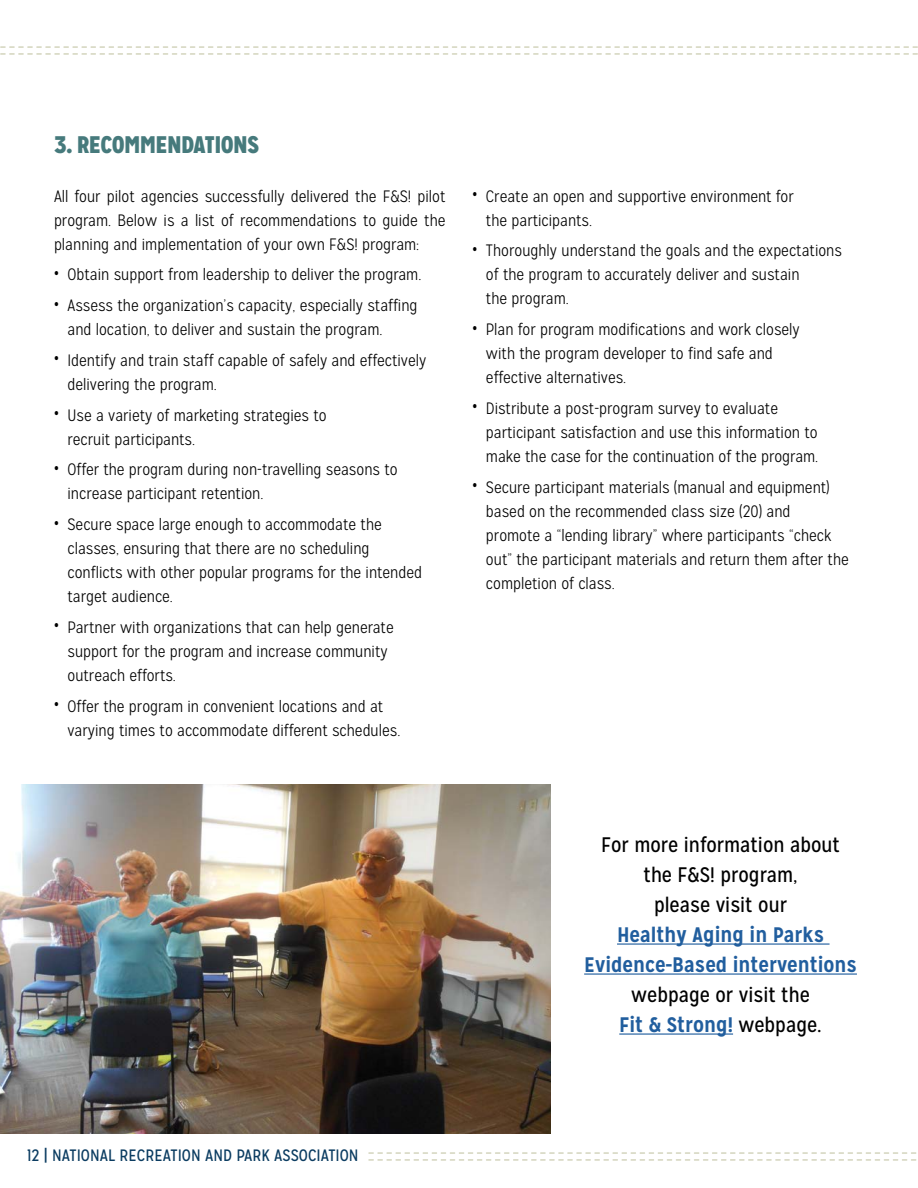
<style>
.page{position:relative;width:918px;height:1188px;background:#fff}
.page>*{position:absolute;margin:0;border:0;box-sizing:border-box;transform-origin:0 0}
.t1{font:900 24px "Mission Gothic";color:#467a7c}
.t2{font:21px/30px "Mission Gothic";color:#000;text-align:center}
.t3{font:700 21px/30px "Mission Gothic";color:#215e9e;text-align:center}
.t4{font:300 16.5px/24px "Mission Gothic";color:#000}
.t5{font:16.5px "Mission Gothic";color:#0b3c61}
.s1{font-family:"Arial Narrow";font-weight:400}
.s2{font-weight:700;color:#215e9e}
</style>
<div class="page">
<svg style="left:369px;top:1152px;width:547px;height:9px"></svg>
<svg style="left:0;top:46px;width:917px;height:9px"></svg>
<img style="left:0;top:784px;width:550px;height:350px">
<hr style="left:617px;top:943px;width:213px;height:2px;background:#215e9e">
<hr style="left:584px;top:973px;width:273px;height:2px;background:#215e9e">
<hr style="left:619px;top:1033px;width:114px;height:2px;background:#215e9e">
<h1 class="t1" style="left:54px;top:129px;width:207px">3. RECOMMENDATIONS</h1>
<p class="t4" style="left:54px;top:184px;width:393px;text-align:justify">All four pilot agencies successfully delivered the F&amp;S! pilot program. Below is a list of recommendations to guide the planning and implementation of your own F&amp;S! program:</p>
<p class="t4" style="left:54px;top:263px;width:369px"><span class="s1">•</span> Obtain support from leadership to deliver the program.</p>
<p class="t4" style="left:67px;top:294px;width:352px;text-indent:-13px"><span class="s1">•</span> Assess the organization’s capacity, especially staffing and location, to deliver and sustain the program.</p>
<p class="t4" style="left:67px;top:348px;width:360px;text-indent:-13px"><span class="s1">•</span> Identify and train staff capable of safely and effectively delivering the program.</p>
<p class="t4" style="left:67px;top:403px;width:261px;text-indent:-13px"><span class="s1">•</span> Use a variety of marketing strategies to recruit participants.</p>
<p class="t4" style="left:67px;top:458px;width:332px;text-indent:-13px"><span class="s1">•</span> Offer the program during non-travelling seasons to increase participant retention.</p>
<p class="t4" style="left:67px;top:513px;width:356px;text-indent:-13px"><span class="s1">•</span> Secure space large enough to accommodate the classes, ensuring that there are no scheduling conflicts with other popular programs for the intended target audience.</p>
<p class="t4" style="left:67px;top:615px;width:328px;text-indent:-13px"><span class="s1">•</span> Partner with organizations that can help generate support for the program and increase community outreach efforts.</p>
<p class="t4" style="left:67px;top:694px;width:334px;text-indent:-13px"><span class="s1">•</span> Offer the program in convenient locations and at varying times to accommodate different schedules.</p>
<p class="t4" style="left:486px;top:184px;width:309px;text-indent:-13px"><span class="s1">•</span> Create an open and supportive environment for the participants.</p>
<p class="t4" style="left:486px;top:239px;width:358px;text-indent:-13px"><span class="s1">•</span> Thoroughly understand the goals and the expectations of the program to accurately deliver and sustain<br>the program.</p>
<p class="t4" style="left:486px;top:318px;width:315px;text-indent:-13px"><span class="s1">•</span> Plan for program modifications and work closely with the program developer to find safe and effective alternatives.</p>
<p class="t4" style="left:486px;top:396px;width:334px;text-indent:-13px"><span class="s1">•</span> Distribute a post-program survey to evaluate participant satisfaction and use this information to make the case for the continuation of the program.</p>
<p class="t4" style="left:486px;top:475px;width:364px;text-indent:-13px"><span class="s1">•</span> Secure participant materials (manual and equipment) based on the recommended class size (20) and promote a “lending library” where participants “check out” the participant materials and return them after the completion of class.</p>
<p class="t2" style="left:601px;top:830px;width:240px">For more information about the F&amp;S! program,<br>please visit our</p>
<p class="t3" style="left:584px;top:920px;width:274px">Healthy Aging in Parks<br>Evidence-Based interventions</p>
<p class="t2" style="left:619px;top:980px;width:204px">webpage or visit the<br><span class="s2">Fit &amp; Strong!</span> webpage.</p>
<p class="t5" style="left:27px;top:1145px;width:333px">12 | NATIONAL RECREATION AND PARK ASSOCIATION</p>
</div>
